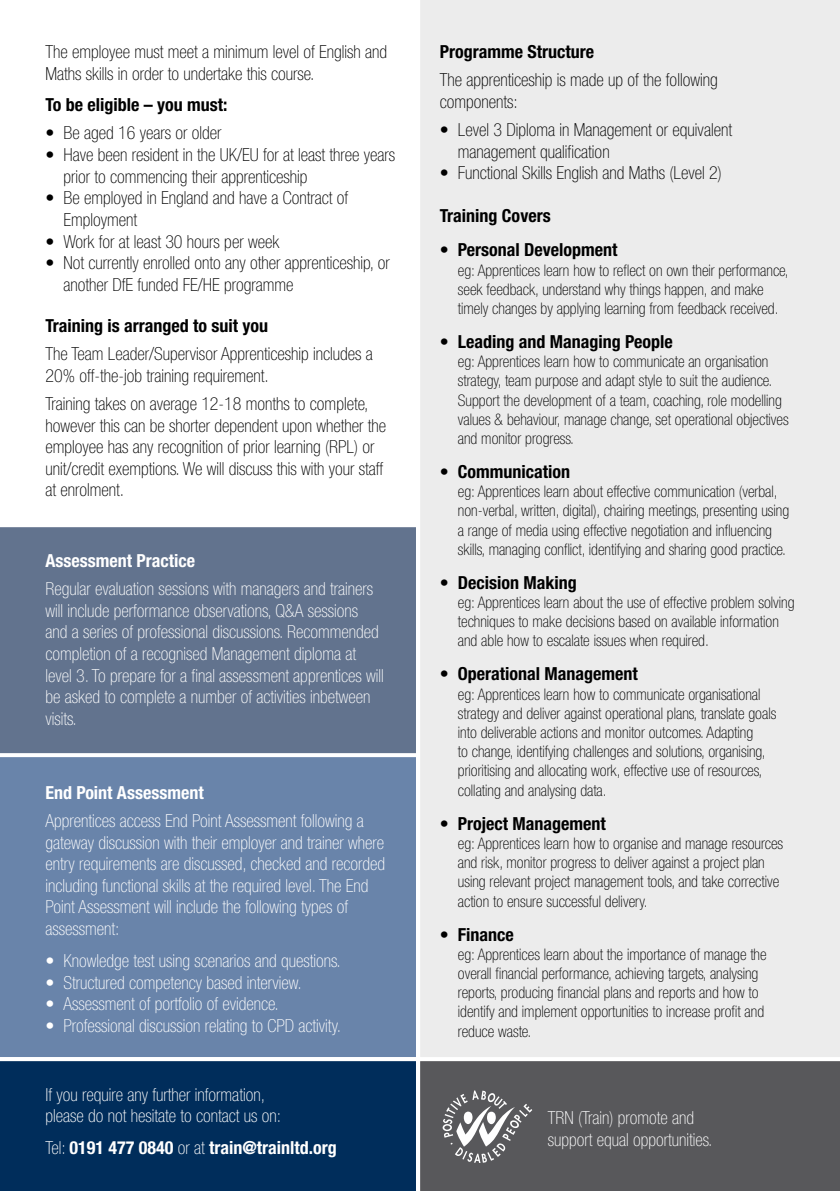
<style>
.page{position:relative;width:840px;height:1191px;background:#fff}
.page>*{position:absolute;margin:0;border:0;box-sizing:border-box;transform-origin:0 0}
.t1{font:100 condensed 18px/21.6px "Helvetica Neue LT Std";color:#fff}
.t2{font:100 condensed 18px/21.6px "Helvetica Neue LT Std";color:#000}
.t3{font:700 condensed 18px "Helvetica Neue LT Std";color:#000}
.t4{font:700 condensed 18px "Helvetica Neue LT Std";color:#fff}
.t5{font:100 condensed 16px/19.2px "Helvetica Neue LT Std";color:#000}
.s1{font-weight:100}
</style>
<div class="page">
<div style="left:420px;top:0;width:419px;height:1057px;background:#ececec"></div>
<div style="left:0;top:757px;width:416px;height:300px;background:#6984aa"></div>
<div style="left:0;top:1061px;width:416px;height:130px;background:#002d5b"></div>
<div style="left:420px;top:1061px;width:419px;height:130px;background:#58585b"></div>
<svg style="left:442px;top:1090px;width:90px;height:73px"></svg>
<div style="left:0;top:527px;width:416px;height:227px;background:#62738e"></div>
<p class="t2" style="left:45px;top:41px;width:343px">The employee must meet a minimum level of English and<br>Maths skills in order to undertake this course.</p>
<p class="t3" style="left:45px;top:94px;width:183px">To be eligible – you must:</p>
<p class="t2" style="left:45px;top:122px;width:177px">• Be aged 16 years or older</p>
<p class="t2" style="left:63px;top:144px;width:333px;text-indent:-18px">• Have been resident in the UK/EU for at least three years prior to commencing their apprenticeship</p>
<p class="t2" style="left:63px;top:187px;width:286px;text-indent:-18px">• Be employed in England and have a Contract of<br>Employment</p>
<p class="t2" style="left:45px;top:230px;width:235px">• Work for at least 30 hours per week</p>
<p class="t2" style="left:63px;top:252px;width:328px;text-indent:-18px">• Not currently enrolled onto any other apprenticeship, or another DfE funded FE/HE programme</p>
<p class="t3" style="left:45px;top:315px;width:224px">Training is arranged to suit you</p>
<p class="t2" style="left:45px;top:343px;width:329px">The Team Leader/Supervisor Apprenticeship includes a<br>20% off-the-job training requirement.</p>
<p class="t2" style="left:45px;top:393px;width:342px">Training takes on average 12-18 months to complete, however this can be shorter dependent upon whether the employee has any recognition of prior learning (RPL) or unit/credit exemptions. We will discuss this with your staff at enrolment.</p>
<p class="t4" style="left:45px;top:550px;width:151px">Assessment Practice</p>
<p class="t1" style="left:45px;top:578px;width:339px">Regular evaluation sessions with managers and trainers will include performance observations, Q&amp;A sessions and a series of professional discussions. Recommended completion of a recognised Management diploma at level 3. To prepare for a final assessment apprentices will be asked to complete a number of activities inbetween visits.</p>
<p class="t4" style="left:45px;top:781px;width:160px">End Point Assessment</p>
<p class="t1" style="left:45px;top:809px;width:341px">Apprentices access End Point Assessment following a gateway discussion with their employer and trainer where entry requirements are discussed, checked and recorded including functional skills at the required level. The End Point Assessment will include the following types of assessment:</p>
<p class="t1" style="left:45px;top:949px;width:297px">• Knowledge test using scenarios and questions.</p>
<p class="t1" style="left:45px;top:971px;width:258px">• Structured competency based interview.</p>
<p class="t1" style="left:45px;top:993px;width:235px">• Assessment of portfolio of evidence.</p>
<p class="t1" style="left:45px;top:1014px;width:297px">• Professional discussion relating to CPD activity.</p>
<p class="t1" style="left:45px;top:1083px;width:237px">If you require any further information, please do not hesitate to contact us on:</p>
<p class="t4" style="left:45px;top:1136px;width:293px"><span class="s1">Tel:</span> 0191 477 0840 <span class="s1">or at</span> train@trainltd.org</p>
<p class="t3" style="left:439px;top:41px;width:156px">Programme Structure</p>
<p class="t2" style="left:439px;top:69px;width:279px">The apprenticeship is made up of the following components:</p>
<p class="t2" style="left:457px;top:119px;width:275px;text-indent:-18px">• Level 3 Diploma in Management or equivalent management qualification</p>
<p class="t2" style="left:439px;top:162px;width:283px">• Functional Skills English and Maths (Level 2)</p>
<p class="t3" style="left:439px;top:205px;width:112px">Training Covers</p>
<p class="t3" style="left:439px;top:239px;width:179px">• Personal Development</p>
<p class="t5" style="left:457px;top:260px;width:332px">eg: Apprentices learn how to reflect on own their performance, seek feedback, understand why things happen, and make timely changes by applying learning from feedback received.</p>
<p class="t3" style="left:439px;top:331px;width:234px">• Leading and Managing People</p>
<p class="t5" style="left:457px;top:352px;width:332px">eg: Apprentices learn how to communicate an organisation strategy, team purpose and adapt style to suit the audience.<br>Support the development of a team, coaching, role modelling values &amp; behaviour, manage change, set operational objectives and monitor progress.</p>
<p class="t3" style="left:439px;top:461px;width:132px">• Communication</p>
<p class="t5" style="left:457px;top:482px;width:333px">eg: Apprentices learn about effective communication (verbal, non-verbal, written, digital), chairing meetings, presenting using a range of media using effective negotiation and influencing skills, managing conflict, identifying and sharing good practice.</p>
<p class="t3" style="left:439px;top:571px;width:138px">• Decision Making</p>
<p class="t5" style="left:457px;top:592px;width:338px">eg: Apprentices learn about the use of effective problem solving techniques to make decisions based on available information and able how to escalate issues when required.</p>
<p class="t3" style="left:439px;top:663px;width:199px">• Operational Management</p>
<p class="t5" style="left:457px;top:684px;width:320px">eg: Apprentices learn how to communicate organisational strategy and deliver against operational plans, translate goals into deliverable actions and monitor outcomes. Adapting<br>to change, identifying challenges and solutions, organising, prioritising and allocating work, effective use of resources, collating and analysing data.</p>
<p class="t3" style="left:439px;top:812px;width:167px">• Project Management</p>
<p class="t5" style="left:457px;top:833px;width:327px">eg: Apprentices learn how to organise and manage resources and risk, monitor progress to deliver against a project plan using relevant project management tools, and take corrective action to ensure successful delivery.</p>
<p class="t3" style="left:439px;top:923px;width:75px">• Finance</p>
<p class="t5" style="left:457px;top:944px;width:310px">eg: Apprentices learn about the importance of manage the overall financial performance, achieving targets, analysing reports, producing financial plans and reports and how to identify and implement opportunities to increase profit and reduce waste.</p>
<p class="t1" style="left:547px;top:1106px;width:166px">TRN (Train) promote and support equal opportunities.</p>
</div>
